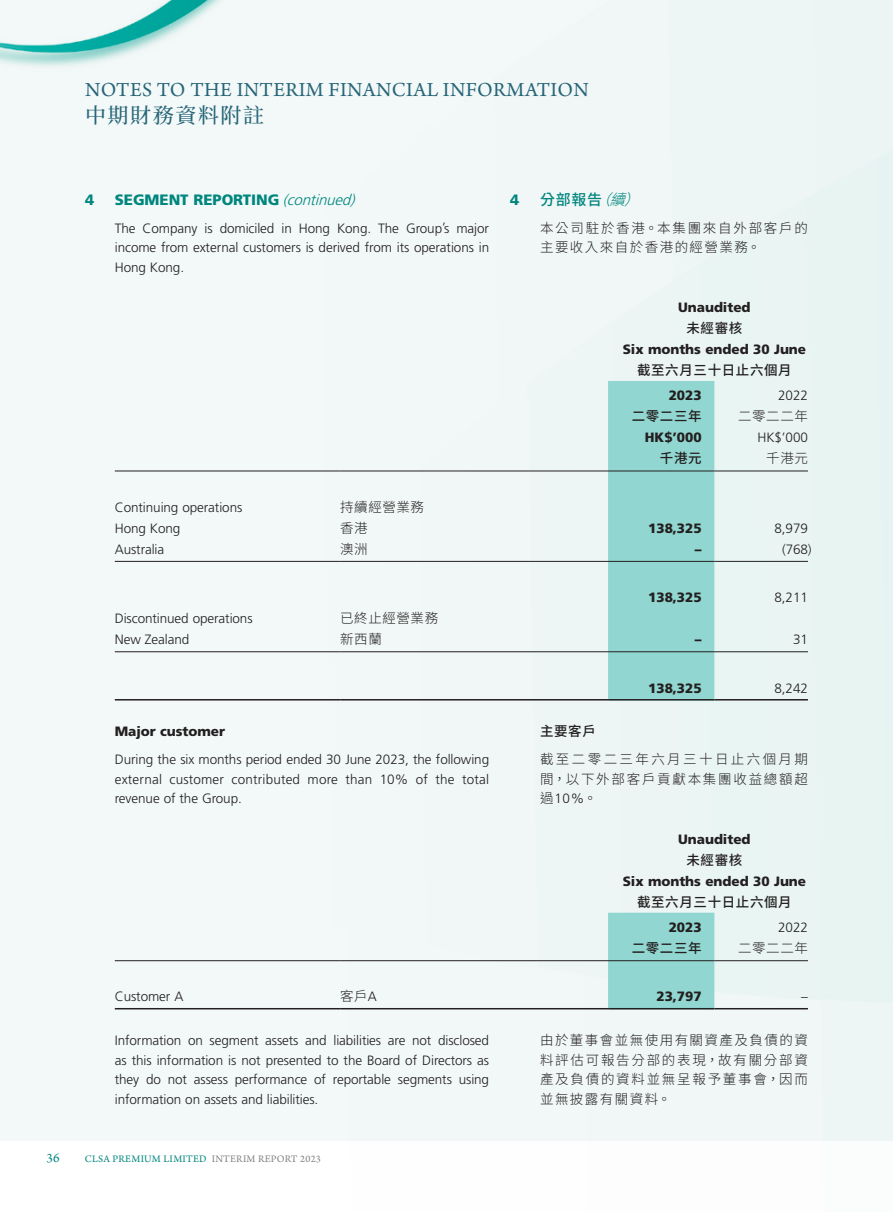
<style>
.page{position:relative;width:893px;height:1212px;background:#fff}
.page>*{position:absolute;margin:0;border:0;box-sizing:border-box;transform-origin:0 0}
.t1{font:21px "Arno Pro";letter-spacing:.015em;color:#286578}
.t2{font:500 21px "Source Han Serif TC";letter-spacing:.075em;color:#286578}
.Heading_1{font:900 15px "Frutiger LT Std";letter-spacing:-.005em;color:#00867e}
.C_Heading_1{font:500 15px "Source Han Sans TC";color:#00867e}
.C_Heading_1-2{font:900 15px "Frutiger LT Std";color:#00867e}
.Body_Text{font:300 13.5px/19.5px "Frutiger LT Std";letter-spacing:-.005em;color:#231f20;text-align:justify}
.C_Body_Text{font:300 13.5px/19.5px "Source Han Sans TC";letter-spacing:.13em;color:#231f20;text-align:justify}
.Body_Text-2{font:900 13.5px "Frutiger LT Std";letter-spacing:-.005em;color:#231f20}
.Body_Text-3{font:500 13.5px "Source Han Sans TC";letter-spacing:.045em;color:#231f20}
.Body_Text-4{font:300 13.5px "Source Han Sans TC";letter-spacing:.045em;color:#231f20}
.Heading_2{font:900 13.5px "Frutiger LT Std";letter-spacing:-.005em;color:#231f20}
.C_Heading_2{font:500 13.5px "Source Han Sans TC";color:#231f20}
.t3{font:13.5px "Arno Pro";color:#00867e}
.t4{font:10.5px "Arno Pro";letter-spacing:.025em;color:#00867e}
.s1{font-weight:300;font-style:italic}
.s2{font-family:"Frutiger LT Std"}
.s3{color:#808285}
</style>
<div class="page">
<div style="left:0;top:0;width:893px;height:1141px;background:#f2f9f8"></div>
<div style="left:608px;top:381px;width:106px;height:318px;background:#91d6d0"></div>
<hr style="left:115px;top:471px;width:225px;height:1px;background:#231f20">
<hr style="left:340px;top:471px;width:268px;height:1px;background:#231f20">
<hr style="left:608px;top:471px;width:106px;height:1px;background:#231f20">
<hr style="left:714px;top:471px;width:94px;height:1px;background:#231f20">
<hr style="left:115px;top:561px;width:225px;height:1px;background:#231f20">
<hr style="left:340px;top:561px;width:268px;height:1px;background:#231f20">
<hr style="left:608px;top:561px;width:106px;height:1px;background:#231f20">
<hr style="left:714px;top:561px;width:94px;height:1px;background:#231f20">
<hr style="left:115px;top:651px;width:225px;height:1px;background:#231f20">
<hr style="left:340px;top:651px;width:268px;height:1px;background:#231f20">
<hr style="left:608px;top:651px;width:106px;height:1px;background:#231f20">
<hr style="left:714px;top:651px;width:94px;height:1px;background:#231f20">
<hr style="left:115px;top:699px;width:225px;height:1px;background:#231f20">
<hr style="left:340px;top:699px;width:268px;height:1px;background:#231f20">
<hr style="left:608px;top:699px;width:106px;height:1px;background:#231f20">
<hr style="left:714px;top:699px;width:94px;height:1px;background:#231f20">
<div style="left:608px;top:913px;width:106px;height:95px;background:#91d6d0"></div>
<hr style="left:115px;top:960px;width:225px;height:1px;background:#231f20">
<hr style="left:340px;top:960px;width:268px;height:1px;background:#231f20">
<hr style="left:608px;top:960px;width:106px;height:1px;background:#231f20">
<hr style="left:714px;top:960px;width:94px;height:1px;background:#231f20">
<hr style="left:115px;top:1008px;width:225px;height:1px;background:#231f20">
<hr style="left:340px;top:1008px;width:268px;height:1px;background:#231f20">
<hr style="left:608px;top:1008px;width:106px;height:1px;background:#231f20">
<hr style="left:714px;top:1008px;width:94px;height:1px;background:#231f20">
<h1 class="t1" style="left:85px;top:78px;width:505px">NOTES TO THE INTERIM FINANCIAL INFORMATION</h1>
<h1 class="t2" style="left:85px;top:104px;width:181px">中期財務資料附註</h1>
<p class="Heading_1" style="left:85px;top:190px;width:11px">4</p>
<p class="Heading_1" style="left:115px;top:190px;width:246px">SEGMENT REPORTING <span class="s1">(continued)</span></p>
<p class="Body_Text" style="left:115px;top:218px;width:376px">The Company is domiciled in Hong Kong. The Group’s major income from external customers is derived from its operations in Hong Kong.</p>
<p class="C_Heading_1-2" style="left:510px;top:190px;width:11px">4</p>
<p class="C_Heading_1" style="left:540px;top:191px;width:112px">分部報告<span class="s1">（續）</span></p>
<p class="C_Body_Text" style="left:540px;top:218px;width:269px">本公司駐於香港。本集團來自外部客戶的主要收入來自於香港的經營業務。</p>
<p class="Body_Text-2" style="left:678px;top:299px;width:74px">Unaudited</p>
<p class="Body_Text-3" style="left:686px;top:320px;width:57px">未經審核</p>
<p class="Body_Text-2" style="left:623px;top:341px;width:185px">Six months ended 30 June</p>
<p class="Body_Text-3" style="left:637px;top:362px;width:156px">截至六月三十日止六個月</p>
<p class="Body_Text-2" style="left:669px;top:387px;width:34px">2023</p>
<p class="Body_Text" style="left:778px;top:386px;width:31px">2022</p>
<p class="Body_Text-3" style="left:632px;top:409px;width:71px">二零二三年</p>
<p class="Body_Text-4" style="left:738px;top:409px;width:71px">二零二二年</p>
<p class="Body_Text-2" style="left:645px;top:429px;width:58px">HK$’000</p>
<p class="Body_Text" style="left:757px;top:428px;width:52px">HK$’000</p>
<p class="Body_Text-3" style="left:660px;top:451px;width:43px">千港元</p>
<p class="Body_Text-4" style="left:766px;top:451px;width:43px">千港元</p>
<p class="Body_Text" style="left:115px;top:497px;width:129px">Continuing operations</p>
<p class="Body_Text-4" style="left:340px;top:499px;width:85px">持續經營業務</p>
<p class="Body_Text" style="left:115px;top:518px;width:67px">Hong Kong</p>
<p class="Body_Text-4" style="left:340px;top:520px;width:29px">香港</p>
<p class="Body_Text-2" style="left:648px;top:520px;width:55px">138,325</p>
<p class="Body_Text" style="left:774px;top:518px;width:35px">8,979</p>
<p class="Body_Text" style="left:115px;top:539px;width:51px">Australia</p>
<p class="Body_Text-4" style="left:340px;top:541px;width:29px">澳洲</p>
<p class="Body_Text-2" style="left:695px;top:541px;width:8px">–</p>
<p class="Body_Text" style="left:782px;top:539px;width:31px">(768)</p>
<p class="Body_Text-2" style="left:648px;top:589px;width:55px">138,325</p>
<p class="Body_Text" style="left:774px;top:588px;width:35px">8,211</p>
<p class="Body_Text" style="left:115px;top:609px;width:139px">Discontinued operations</p>
<p class="Body_Text-4" style="left:340px;top:610px;width:99px">已終止經營業務</p>
<p class="Body_Text" style="left:115px;top:630px;width:76px">New Zealand</p>
<p class="Body_Text-4" style="left:340px;top:631px;width:43px">新西蘭</p>
<p class="Body_Text-2" style="left:695px;top:631px;width:8px">–</p>
<p class="Body_Text" style="left:793px;top:630px;width:16px">31</p>
<p class="Body_Text-2" style="left:648px;top:680px;width:55px">138,325</p>
<p class="Body_Text" style="left:774px;top:678px;width:35px">8,242</p>
<p class="Heading_2" style="left:115px;top:723px;width:112px">Major customer</p>
<p class="Body_Text" style="left:115px;top:750px;width:376px">During the six months period ended 30 June 2023, the following external customer contributed more than 10% of the total revenue of the Group.</p>
<p class="Body_Text-2" style="left:678px;top:831px;width:74px">Unaudited</p>
<p class="Body_Text-3" style="left:686px;top:852px;width:57px">未經審核</p>
<p class="Body_Text-2" style="left:623px;top:873px;width:185px">Six months ended 30 June</p>
<p class="Body_Text-3" style="left:637px;top:894px;width:156px">截至六月三十日止六個月</p>
<p class="Body_Text-2" style="left:669px;top:919px;width:34px">2023</p>
<p class="Body_Text" style="left:778px;top:918px;width:31px">2022</p>
<p class="Body_Text-3" style="left:632px;top:940px;width:71px">二零二三年</p>
<p class="Body_Text-4" style="left:738px;top:940px;width:71px">二零二二年</p>
<p class="Body_Text" style="left:115px;top:987px;width:70px">Customer A</p>
<p class="Body_Text-4" style="left:340px;top:989px;width:38px">客戶<span class="s2">A</span></p>
<p class="Body_Text-2" style="left:656px;top:988px;width:47px">23,797</p>
<p class="Body_Text" style="left:801px;top:987px;width:8px">–</p>
<p class="Body_Text" style="left:115px;top:1031px;width:376px">Information on segment assets and liabilities are not disclosed as this information is not presented to the Board of Directors as they do not assess performance of reportable segments using information on assets and liabilities.</p>
<p class="C_Heading_2" style="left:540px;top:724px;width:57px">主要客戶</p>
<p class="C_Body_Text" style="left:540px;top:750px;width:269px">截至二零二三年六月三十日止六個月期間，以下外部客戶貢獻本集團收益總額超過<span class="s2">10%</span>。</p>
<p class="C_Body_Text" style="left:540px;top:1031px;width:269px">由於董事會並無使用有關資產及負債的資料評估可報告分部的表現，故有關分部資產及負債的資料並無呈報予董事會，因而並無披露有關資料。</p>
<p class="t3" style="left:46px;top:1150px;width:15px">36</p>
<p class="t4" style="left:85px;top:1153px;width:238px">CLSA PREMIUM LIMITED <span class="s3">INTERIM REPORT 2023</span></p>
</div>
